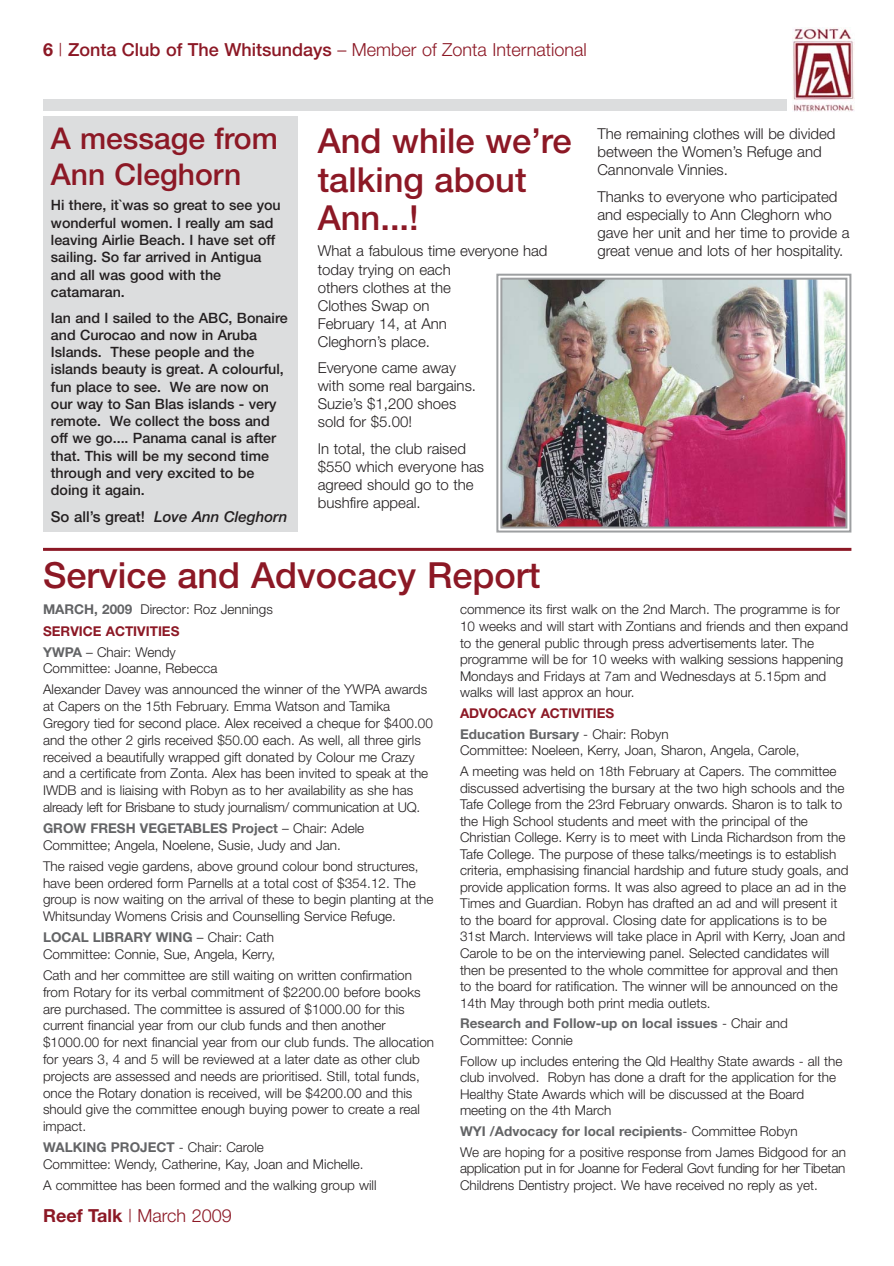
<style>
.page{position:relative;width:894px;height:1266px;background:#fff}
.page>*{position:absolute;margin:0;border:0;box-sizing:border-box;transform-origin:0 0}
.t1{font:500 36px "Helvetica Neue";color:#8c1825}
.t2{font:500 34.5px/38.4px "Helvetica Neue";color:#8c1825}
.t3{font:500 30px/36px "Helvetica Neue";color:#8c1825}
.t4{font:300 18px "Helvetica Neue";color:#8c1825}
.t5{font:300 15px/18px "Helvetica Neue";color:#231f20}
.t6{font:italic 500 15px "Helvetica Neue";color:#231f20}
.t7{font:500 14.25px/17.2px "Helvetica Neue";color:#231f20}
.t8{font:300 13.5px/16.5px "Helvetica Neue";color:#231f20}
.t9{font:700 13.5px/16.5px "Helvetica Neue";color:#636466}
.t10{font:700 13.5px/20.9px "Helvetica Neue";color:#8c1825}
.s1{font-weight:700}
.s2{font-weight:500}
.s3{font-style:normal}
.s4{font-weight:700;color:#636466}
.s5{font-weight:700;color:#8c1825}
.s6{color:#636466}
.s7{font-weight:300;color:#231f20}
</style>
<div class="page">
<svg style="left:43px;top:27px;width:812px;height:524px"></svg>
<h3 class="t4" style="left:43px;top:43px;width:545px"><span class="s1">6</span> | <span class="s2">Zonta Club of The Whitsundays</span> – Member of Zonta International</h3>
<h3 class="t3" style="left:51px;top:123px;width:228px">A message from<br>Ann Cleghorn</h3>
<p class="t7" style="left:51px;top:198px;width:231px">Hi there, it`was so great to see you wonderful women. I really am sad leaving Airlie Beach. I have set off sailing. So far arrived in Antigua and all was good with the catamaran.</p>
<p class="t7" style="left:51px;top:310px;width:238px">Ian and I sailed to the ABC, Bonaire and Curocao and now in Aruba<br>Islands. These people and the islands beauty is great. A colourful, fun place to see. We are now on our way to San Blas islands - very remote. We collect the boss and off we go.... Panama canal is after that. This will be my second time through and very excited to be doing it again.</p>
<p class="t6" style="left:51px;top:511px;width:238px"><span class="s3">So all’s great!</span> Love Ann Cleghorn</p>
<h2 class="t2" style="left:318px;top:125px;width:255px">And while we’re talking about<br>Ann...!</h2>
<p class="t5" style="left:318px;top:244px;width:231px">What a fabulous time everyone had today trying on each<br>others clothes at the<br>Clothes Swap on<br>February 14, at Ann<br>Cleghorn’s place.</p>
<p class="t5" style="left:318px;top:360px;width:160px">Everyone came away with some real bargains.<br>Suzie’s $1,200 shoes sold for $5.00!</p>
<p class="t5" style="left:318px;top:441px;width:168px">In total, the club raised $550 which everyone has agreed should go to the bushfire appeal.</p>
<h1 class="t1" style="left:43px;top:562px;width:499px">Service and Advocacy Report</h1>
<p class="t5" style="left:597px;top:126px;width:239px">The remaining clothes will be divided between the Women’s Refuge and<br>Cannonvale Vinnies.</p>
<p class="t5" style="left:597px;top:189px;width:253px">Thanks to everyone who participated and especially to Ann Cleghorn who gave her unit and her time to provide a great venue and lots of her hospitality.</p>
<p class="t8" style="left:43px;top:600px;width:231px;line-height:21px"><span class="s4">MARCH, 2009</span> Director: Roz Jennings<br><span class="s5">SERVICE ACTIVITIES<br></span><span class="s4">YWPA</span> – Chair: Wendy</p>
<p class="t8" style="left:43px;top:659px;width:385px;line-height:21px">Committee: Joanne, Rebecca<br>Alexander Davey was announced the winner of the YWPA awards</p>
<p class="t8" style="left:43px;top:699px;width:391px">at Capers on the 15th February. Emma Watson and Tamika Gregory tied for second place. Alex received a cheque for $400.00 and the other 2 girls received $50.00 each. As well, all three girls received a beautifully wrapped gift donated by Colour me Crazy and a certificate from Zonta. Alex has been invited to speak at the IWDB and is liaising with Robyn as to her availability as she has already left for Brisbane to study journalism/ communication at UQ.</p>
<p class="t8" style="left:43px;top:821px;width:322px"><span class="s4">GROW FRESH VEGETABLES Project</span> – Chair: Adele<br>Committee; Angela, Noelene, Susie, Judy and Jan.</p>
<p class="t8" style="left:43px;top:859px;width:392px">The raised vegie gardens, above ground colour bond structures, have been ordered form Parnells at a total cost of $354.12. The group is now waiting on the arrival of these to begin planting at the Whitsunday Womens Crisis and Counselling Service Refuge.</p>
<p class="t8" style="left:43px;top:930px;width:234px"><span class="s4">LOCAL LIBRARY WING</span> – Chair: Cath<br>Committee: Connie, Sue, Angela, Kerry,</p>
<p class="t8" style="left:43px;top:968px;width:392px">Cath and her committee are still waiting on written confirmation from Rotary for its verbal commitment of $2200.00 before books are purchased. The committee is assured of $1000.00 for this current financial year from our club funds and then another $1000.00 for next financial year from our club funds. The allocation for years 3, 4 and 5 will be reviewed at a later date as other club projects are assessed and needs are prioritised. Still, total funds, once the Rotary donation is received, will be $4200.00 and this should give the committee enough buying power to create a real impact.</p>
<p class="t8" style="left:43px;top:1140px;width:322px"><span class="s4">WALKING PROJECT</span> - Chair: Carole<br>Committee: Wendy, Catherine, Kay, Joan and Michelle.</p>
<p class="t8" style="left:43px;top:1178px;width:335px">A committee has been formed and the walking group will</p>
<h3 class="t4" style="left:43px;top:1209px;width:190px"><span class="s1">Reef Talk</span> | March 2009</h3>
<p class="t8" style="left:460px;top:603px;width:389px">commence its first walk on the 2nd March. The programme is for 10 weeks and will start with Zontians and friends and then expand to the general public through press advertisements later. The programme will be for 10 weeks with walking sessions happening Mondays and Fridays at 7am and Wednesdays at 5.15pm and walks will last approx an hour.</p>
<p class="t10" style="left:460px;top:704px;width:210px">ADVOCACY ACTIVITIES<br><span class="s6">Education Bursary</span> <span class="s7">- Chair: Robyn</span></p>
<p class="t8" style="left:460px;top:741px;width:378px;line-height:20.9px">Committee: Noeleen, Kerry, Joan, Sharon, Angela, Carole,<br>A meeting was held on 18th February at Capers. The committee</p>
<p class="t8" style="left:460px;top:781px;width:390px">discussed advertising the bursary at the two high schools and the Tafe College from the 23rd February onwards. Sharon is to talk to the High School students and meet with the principal of the Christian College. Kerry is to meet with Linda Richardson from the Tafe College. The purpose of these talks/meetings is to establish criteria, emphasising financial hardship and future study goals, and provide application forms. It was also agreed to place an ad in the Times and Guardian. Robyn has drafted an ad and will present it to the board for approval. Closing date for applications is to be 31st March. Interviews will take place in April with Kerry, Joan and Carole to be on the interviewing panel. Selected candidates will then be presented to the whole committee for approval and then to the board for ratification. The winner will be announced on the 14th May through both print media outlets.</p>
<p class="t9" style="left:460px;top:1016px;width:329px">Research and Follow-up on local issues <span class="s7">- Chair and<br>Committee: Connie</span></p>
<p class="t8" style="left:460px;top:1054px;width:384px">Follow up includes entering the Qld Healthy State awards - all the club involved. Robyn has done a draft for the application for the Healthy State Awards which will be discussed at the Board meeting on the 4th March</p>
<p class="t8" style="left:460px;top:1122px;width:387px;line-height:20.9px"><span class="s4">WYI /Advocacy for local recipients</span>- Committee Robyn<br>We are hoping for a positive response from James Bidgood for an</p>
<p class="t8" style="left:460px;top:1162px;width:387px">application put in for Joanne for Federal Govt funding for her Tibetan<br>Childrens Dentistry project. We have received no reply as yet.</p>
</div>
